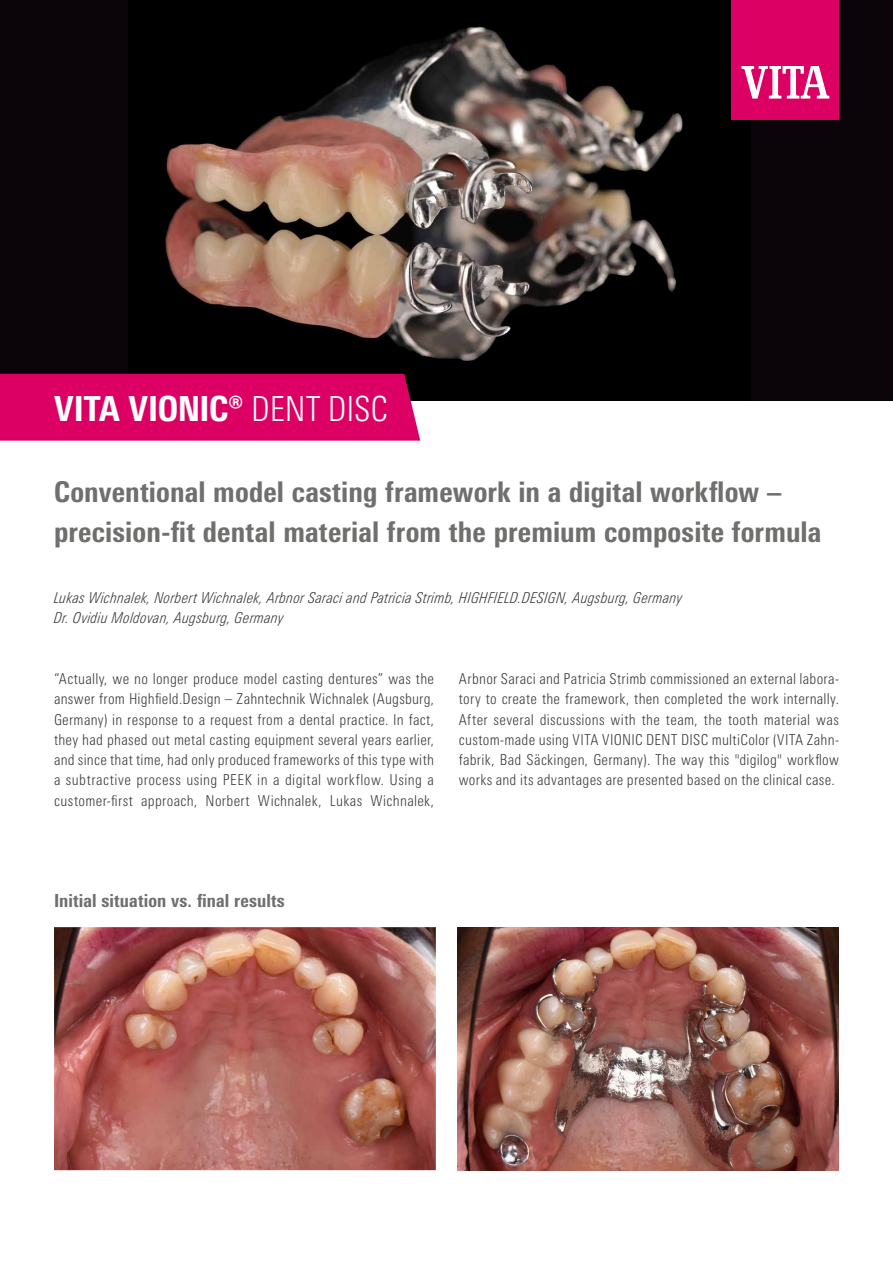
<style>
.page{position:relative;width:893px;height:1263px;background:#fff}
.page>*{position:absolute;margin:0;border:0;box-sizing:border-box;transform-origin:0 0}
.t1{font:800 condensed 34.5px "Univers Next Pro";letter-spacing:-.01em;color:#fff}
.t2{font:800 condensed 28.5px/40.5px "Univers Next Pro";letter-spacing:.005em;color:#6f6f6e}
.t3{font:800 condensed 18px "Univers Next Pro";letter-spacing:.005em;color:#6f6f6e}
.t4{font:300 condensed 15px/20.2px "Univers Next Pro";letter-spacing:.02em;color:#3b3b3a;text-align:justify}
.t5{font:italic 300 condensed 15px/20.2px "Univers Next Pro";letter-spacing:.025em;color:#3b3b3a}
.s1{font-weight:300}
</style>
<div class="page">
<div style="left:0;top:0;width:893px;height:401px;background:#0b050a"></div>
<img style="left:128px;top:0;width:622px;height:401px">
<div style="left:732px;top:0;width:107px;height:119px;background:#dd0064"></div>
<svg style="left:741px;top:66px;width:88px;height:33px"></svg>
<div style="left:0;top:374px;width:420px;height:67px;background:#dd0064"></div>
<img style="left:457px;top:927px;width:382px;height:243px">
<img style="left:54px;top:927px;width:382px;height:243px">
<h1 class="t1" style="left:54px;top:388px;width:335px">VITA VIONIC® <span class="s1">DENT DISC</span></h1>
<h2 class="t2" style="left:54px;top:471px;width:769px">Conventional model casting framework in a digital workflow – precision-fit dental material from the premium composite formula</h2>
<p class="t5" style="left:54px;top:588px;width:630px">Lukas Wichnalek, Norbert Wichnalek, Arbnor Saraci and Patricia Strimb, HIGHFIELD.DESIGN, Augsburg, Germany<br>Dr. Ovidiu Moldovan, Augsburg, Germany</p>
<p class="t4" style="left:54px;top:669px;width:382px">“Actually, we no longer produce model casting dentures” was the answer from Highfield.Design – Zahntechnik Wichnalek (Augsburg, Germany) in response to a request from a dental practice. In fact, they had phased out metal casting equipment several years earlier, and since that time, had only produced frameworks of this type with a subtractive process using PEEK in a digital workflow. Using a customer-first approach, Norbert Wichnalek, Lukas Wichnalek,</p>
<p class="t4" style="left:459px;top:669px;width:382px">Arbnor Saraci and Patricia Strimb commissioned an external labora&shy;tory to create the framework, then completed the work internally.<br>After several discussions with the team, the tooth material was custom-made using VITA VIONIC DENT DISC multiColor (VITA Zahn&shy;fabrik, Bad Säckingen, Germany). The way this "digilog" workflow works and its advantages are presented based on the clinical case.</p>
<p class="t3" style="left:54px;top:890px;width:232px">Initial situation vs. final results</p>
</div>
